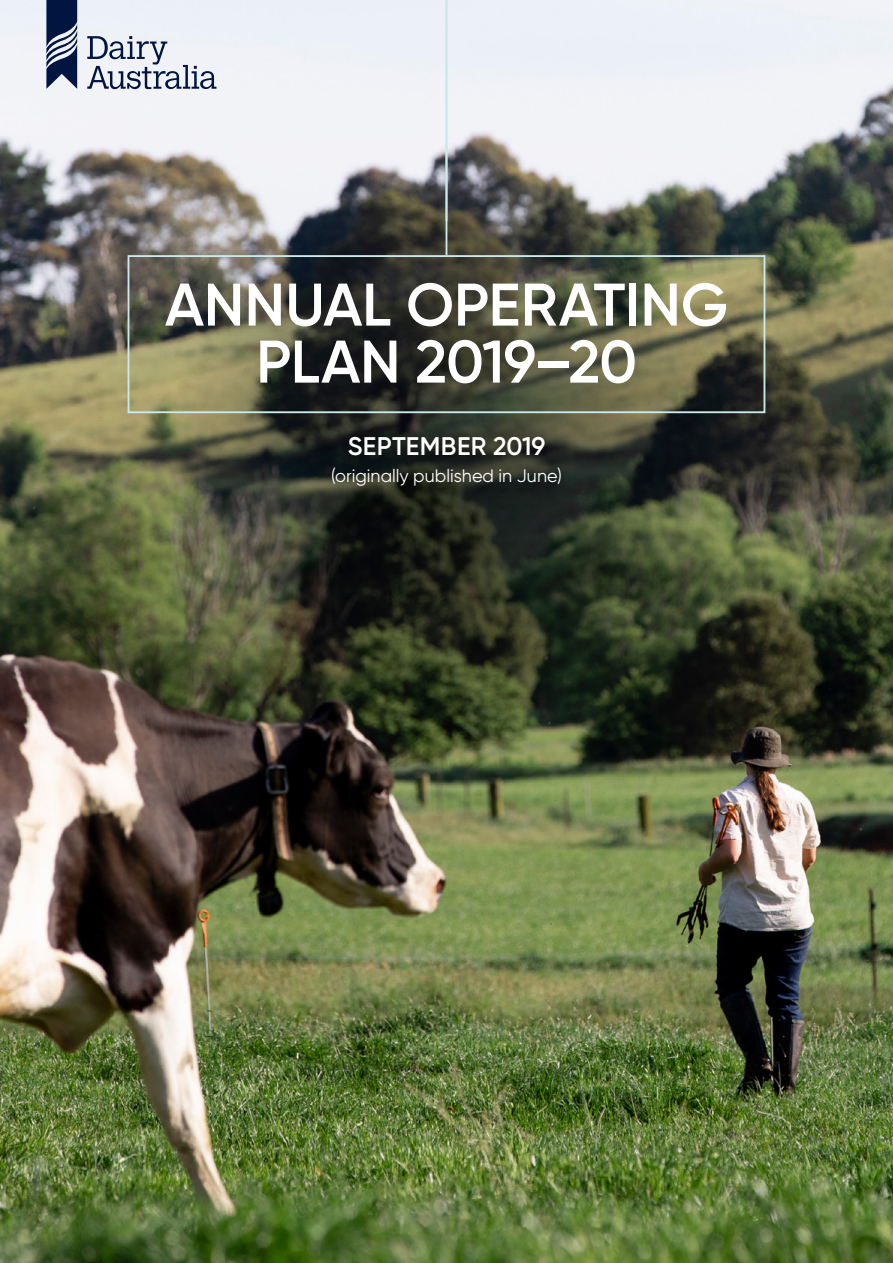
<style>
.page{position:relative;width:893px;height:1263px;background:#fff}
.page>*{position:absolute;margin:0;border:0;box-sizing:border-box;transform-origin:0 0}
.t1{font:600 60px/57px "Gilroy";letter-spacing:-.005em;color:#fff;text-align:center}
.t2{font:600 25.5px "Gilroy";letter-spacing:.015em;color:#fff}
.t3{font:18px "Gilroy";color:#fff}
</style>
<div class="page">
<img style="left:0;top:0;width:893px;height:1263px">
<svg style="left:167px;top:175px;width:560px;height:560px;background:#3e4131"></svg>
<div style="left:128px;top:255px;width:637px;height:158px;border:2px solid #c9e9eb"></div>
<hr style="left:446px;top:0;width:1px;height:255px;background:#c9e9eb">
<div style="left:322px;top:427px;width:248px;height:68px;background:#000;opacity:.75"></div>
<svg style="left:87px;top:36px;width:129px;height:53px"></svg>
<svg style="left:46px;top:0;width:31px;height:89px"></svg>
<h1 class="t1" style="left:165px;top:276px;width:565px">ANNUAL OPERATING<br>PLAN 2019–20</h1>
<h2 class="t2" style="left:348px;top:430px;width:199px">SEPTEMBER 2019</h2>
<p class="t3" style="left:331px;top:464px;width:232px">(originally published in June)</p>
</div>
